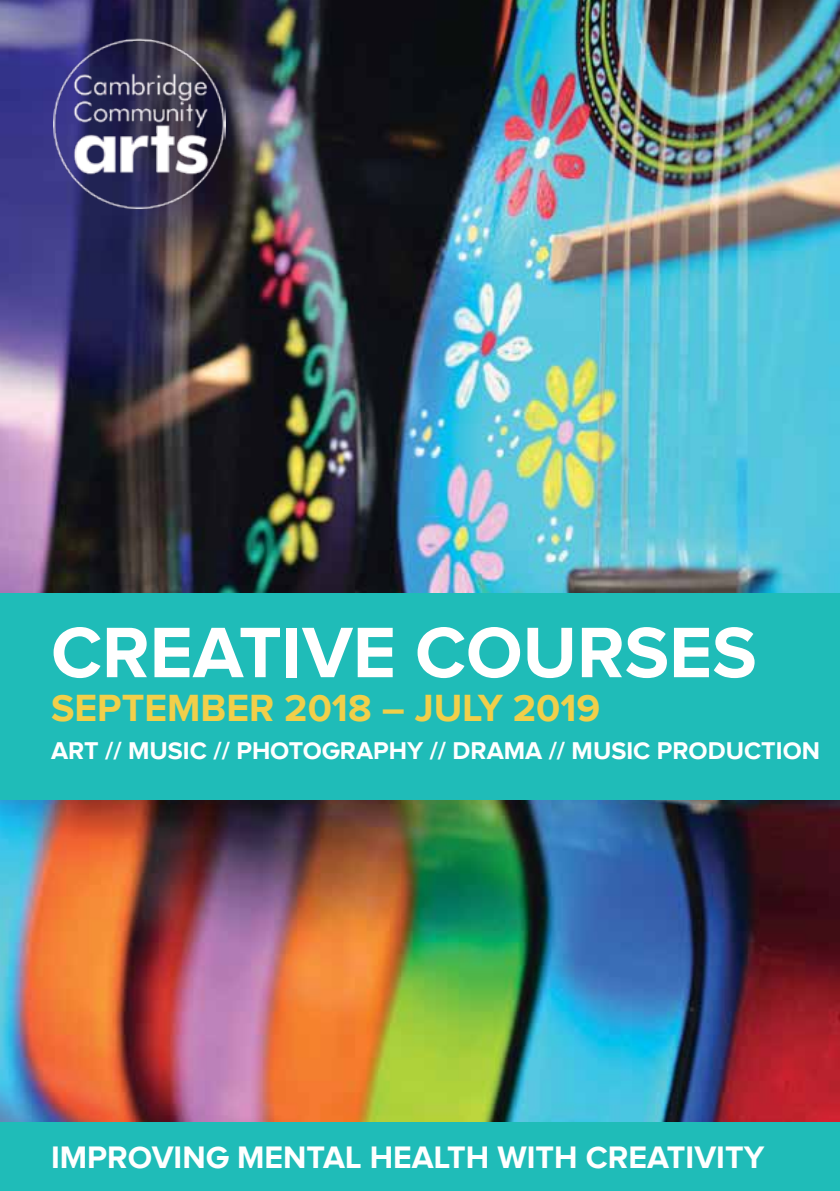
<style>
.page{position:relative;width:840px;height:1191px;background:#fff}
.page>*{position:absolute;margin:0;border:0;box-sizing:border-box;transform-origin:0 0}
.t1{font:700 74px "Proxima Nova A";color:#fff}
.t2{font:700 39px "Proxima Nova A";color:#f1cf4a}
.t3{font:700 32px "Proxima Nova A";color:#fff}
.t4{font:700 25px "Proxima Nova A";color:#fff}
</style>
<div class="page">
<img style="left:0;top:0;width:839px;height:1123px">
<div style="left:0;top:593px;width:839px;height:207px;background:#1fbcb8"></div>
<div style="left:0;top:1123px;width:839px;height:68px;background:#1fbcb8"></div>
<img style="left:54px;top:34px;width:171px;height:181px">
<h1 class="t1" style="left:51px;top:610px;width:706px">CREATIVE COURSES</h1>
<h2 class="t2" style="left:51px;top:686px;width:550px">SEPTEMBER 2018 – JULY 2019</h2>
<p class="t4" style="left:51px;top:736px;width:770px">ART // MUSIC // PHOTOGRAPHY // DRAMA // MUSIC PRODUCTION</p>
<p class="t3" style="left:51px;top:1138px;width:714px">IMPROVING MENTAL HEALTH WITH CREATIVITY</p>
</div>
